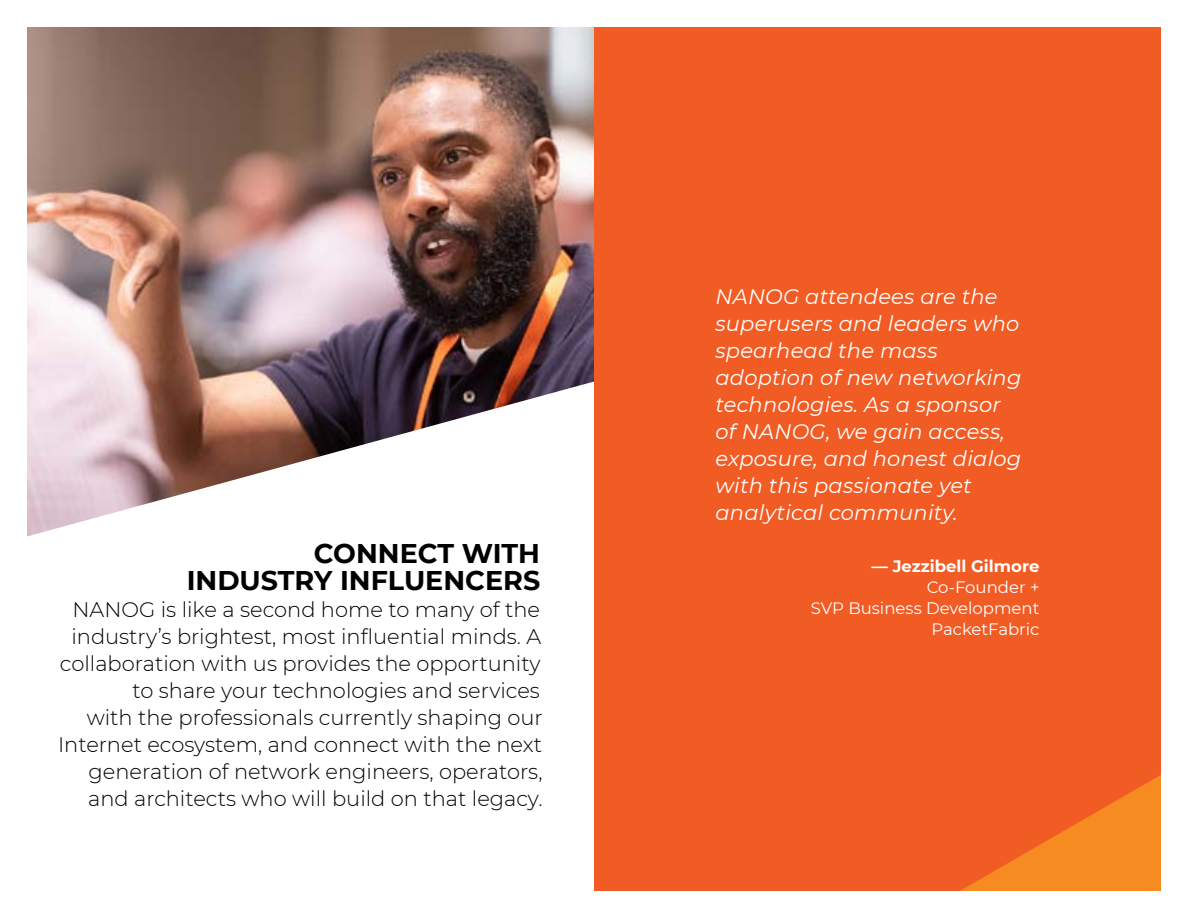
<style>
.page{position:relative;width:1188px;height:918px;background:#fff}
.page>*{position:absolute;margin:0;border:0;box-sizing:border-box;transform-origin:0 0}
.t1{font:700 27px/27px "Montserrat";color:#000;text-align:right}
.t2{font:300 21px/27px "Montserrat";color:#000;text-align:right}
.t3{font:italic 21px/27px "Montserrat";letter-spacing:.01em;color:#fff}
.t4{font:16.5px/21px "Montserrat";color:#fff;text-align:right}
.t5{font:700 16.5px "Montserrat";color:#fff}
</style>
<div class="page">
<img style="left:27px;top:27px;width:567px;height:355px">
<div style="left:594px;top:27px;width:567px;height:864px;background:#f15b24"></div>
<svg style="left:960px;top:775px;width:201px;height:116px"></svg>
<svg style="left:27px;top:382px;width:565px;height:155px"></svg>
<p class="t1" style="left:187px;top:538px;width:355px">CONNECT WITH<br>INDUSTRY INFLUENCERS</p>
<p class="t2" style="left:58px;top:595px;width:486px">NANOG is like a second home to many of the industry’s brightest, most influential minds. A collaboration with us provides the opportunity to share your technologies and services<br>with the professionals currently shaping our Internet ecosystem, and connect with the next generation of network engineers, operators, and architects who will build on that legacy.</p>
<p class="t3" style="left:716px;top:282px;width:308px">NANOG attendees are the superusers and leaders who spearhead the mass adoption of new networking technologies. As a sponsor of NANOG, we gain access, exposure, and honest dialog with this passionate yet analytical community.</p>
<p class="t5" style="left:872px;top:554px;width:169px">— Jezzibell Gilmore</p>
<p class="t4" style="left:811px;top:576px;width:230px">Co-Founder +<br>SVP Business Development<br>PacketFabric</p>
</div>
